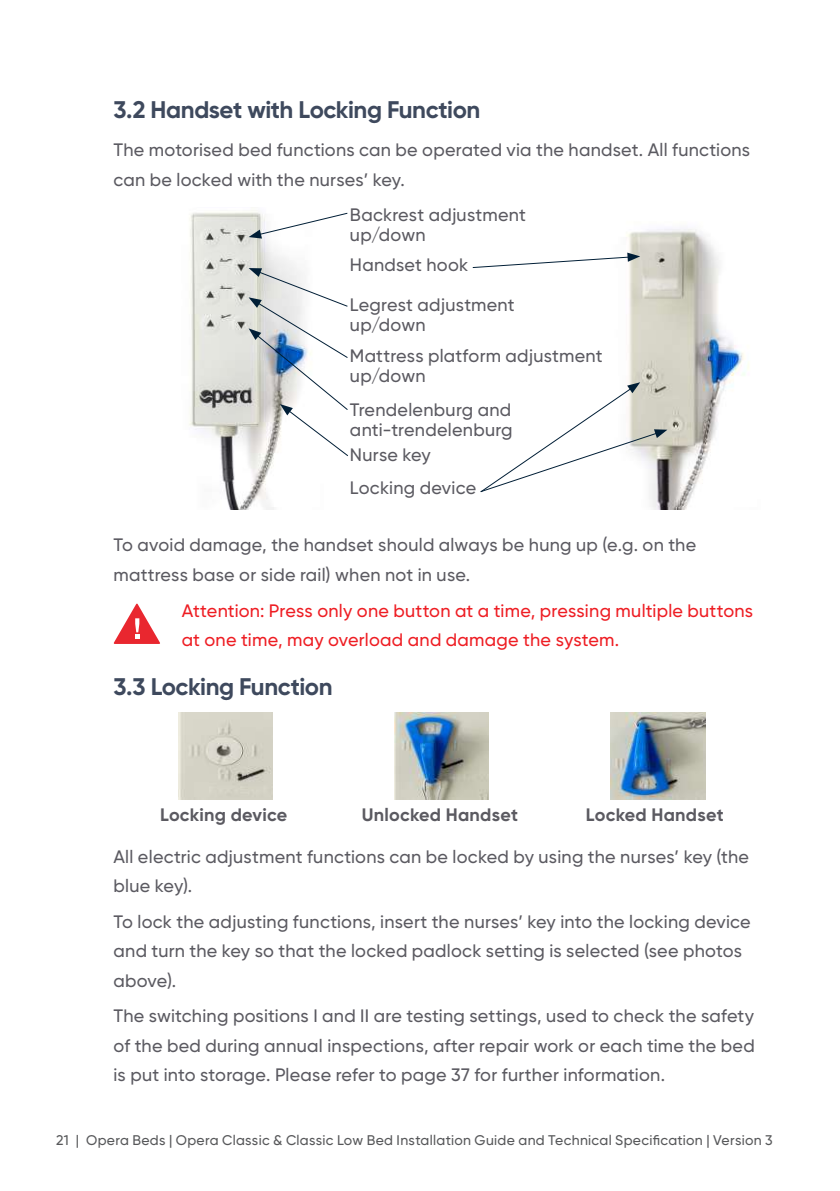
<style>
.page{position:relative;width:840px;height:1191px;background:#fff}
.page>*{position:absolute;margin:0;border:0;box-sizing:border-box;transform-origin:0 0}
.t1{font:700 24px "Gilroy";letter-spacing:-.02em;color:#3e495d}
.t2{font:500 18px/29.6px "Gilroy";letter-spacing:.015em;color:#5b5a61}
.t3{font:500 18px/29.6px "Gilroy";letter-spacing:.015em;color:#ee1d23}
.t4{font:700 18px "Gilroy";letter-spacing:.015em;color:#5b5a61}
.t5{font:500 14px "Gilroy";letter-spacing:.02em;color:#57585a}
</style>
<div class="page">
<img style="left:189px;top:210px;width:108px;height:299px">
<img style="left:627px;top:229px;width:122px;height:280px">
<svg style="left:248px;top:212px;width:100px;height:26px"></svg>
<svg style="left:472px;top:253px;width:167px;height:16px"></svg>
<svg style="left:248px;top:268px;width:100px;height:189px"></svg>
<svg style="left:480px;top:382px;width:187px;height:111px"></svg>
<svg style="left:113px;top:603px;width:47px;height:41px"></svg>
<img style="left:178px;top:712px;width:95px;height:87px">
<img style="left:610px;top:712px;width:94px;height:87px">
<img style="left:394px;top:712px;width:94px;height:87px">
<h1 class="t1" style="left:113px;top:95px;width:368px">3.2 Handset with Locking Function</h1>
<p class="t2" style="left:113px;top:135px;width:637px">The motorised bed functions can be operated via the handset. All functions can be locked with the nurses’ key.</p>
<p class="t2" style="left:350px;top:205px;width:177px;line-height:20px">Backrest adjustment up/down</p>
<p class="t2" style="left:350px;top:250px;width:120px">Handset hook</p>
<p class="t2" style="left:350px;top:294px;width:166px;line-height:20px">Legrest adjustment up/down</p>
<p class="t2" style="left:350px;top:345px;width:254px;line-height:20px">Mattress platform adjustment up/down</p>
<p class="t2" style="left:350px;top:399px;width:164px;line-height:20px">Trendelenburg and anti-trendelenburg</p>
<p class="t2" style="left:350px;top:438px;width:128px;line-height:32.6px">Nurse key<br>Locking device</p>
<p class="t2" style="left:113px;top:529px;width:584px">To avoid damage, the handset should always be hung up (e.g. on the mattress base or side rail) when not in use.</p>
<p class="t3" style="left:181px;top:595px;width:572px">Attention: Press only one button at a time, pressing multiple buttons at one time, may overload and damage the system.</p>
<h1 class="t1" style="left:113px;top:672px;width:220px">3.3 Locking Function</h1>
<p class="t4" style="left:160px;top:803px;width:129px">Locking device</p>
<p class="t4" style="left:361px;top:803px;width:158px">Unlocked Handset</p>
<p class="t4" style="left:585px;top:803px;width:139px">Locked Handset</p>
<p class="t2" style="left:113px;top:841px;width:636px">All electric adjustment functions can be locked by using the nurses’ key (the blue key).</p>
<p class="t2" style="left:113px;top:906px;width:638px">To lock the adjusting functions, insert the nurses’ key into the locking device and turn the key so that the locked padlock setting is selected (see photos above).</p>
<p class="t2" style="left:113px;top:1000px;width:642px;text-align:justify">The switching positions I and II are testing settings, used to check the safety of the bed during annual inspections, after repair work or each time the bed is put into storage. Please refer to page 37 for further information.</p>
<p class="t5" style="left:56px;top:1132px;width:717px">21 | Opera Beds | Opera Classic &amp; Classic Low Bed Installation Guide and Technical Specification | Version 3</p>
</div>
